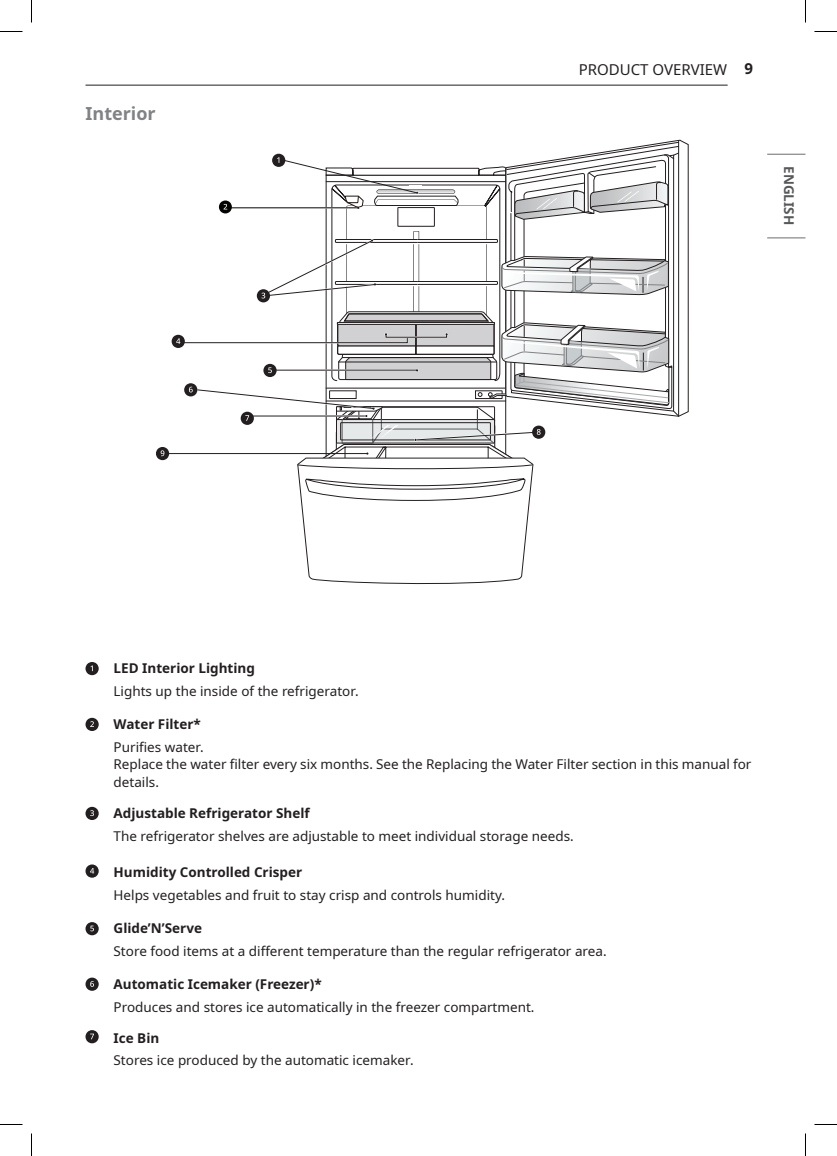
<style>
.page{position:relative;width:837px;height:1156px;background:#fff}
.page>*{position:absolute;margin:0;border:0;box-sizing:border-box;transform-origin:0 0}
.t1{font:700 18px "Noto Sans";color:#808285}
.t2{font:15px "Noto Sans";color:#231f20}
.t3{font:700 15px "Noto Sans";color:#231f20}
.t4{font:13.5px "Noto Sans";color:#231f20}
.t5{font:700 13.5px "Noto Sans";color:#231f20}
.t6{font:700 13.5px "Noto Sans";color:#57585a}
</style>
<div class="page">
<hr style="left:85px;top:85px;width:643px;height:1px;background:#231f20">
<hr style="left:767px;top:237px;width:38px;height:1px;background:#6c6d70">
<hr style="left:767px;top:154px;width:38px;height:1px;background:#6c6d70">
<svg style="left:86px;top:718px;width:13px;height:13px"></svg>
<svg style="left:86px;top:807px;width:13px;height:13px"></svg>
<svg style="left:86px;top:864px;width:13px;height:13px"></svg>
<svg style="left:86px;top:977px;width:13px;height:14px"></svg>
<svg style="left:86px;top:1030px;width:13px;height:13px"></svg>
<svg style="left:86px;top:922px;width:13px;height:13px"></svg>
<svg style="left:86px;top:662px;width:13px;height:13px"></svg>
<svg style="left:679px;top:140px;width:10px;height:277px"></svg>
<svg style="left:156px;top:140px;width:523px;height:445px"></svg>
<svg style="left:0;top:31px;width:22px;height:1px"></svg>
<svg style="left:814px;top:31px;width:23px;height:1px"></svg>
<svg style="left:0;top:1124px;width:22px;height:1px"></svg>
<svg style="left:814px;top:1124px;width:23px;height:1px"></svg>
<svg style="left:31px;top:0;width:1px;height:22px"></svg>
<svg style="left:31px;top:1133px;width:1px;height:23px"></svg>
<svg style="left:805px;top:0;width:1px;height:22px"></svg>
<svg style="left:805px;top:1133px;width:1px;height:23px"></svg>
<p class="t1" style="left:86px;top:100px;width:72px">Interior</p>
<p class="t2" style="left:579px;top:59px;width:150px">PRODUCT OVERVIEW</p>
<p class="t3" style="left:745px;top:58px;width:10px">9</p>
<p class="t6" style="left:798px;top:166px;width:60px;rotate:90deg">ENGLISH</p>
<p class="t5" style="left:114px;top:659px;width:143px">LED Interior Lighting</p>
<p class="t4" style="left:114px;top:681px;width:247px">Lights up the inside of the refrigerator.</p>
<p class="t5" style="left:114px;top:715px;width:89px">Water Filter*</p>
<p class="t4" style="left:114px;top:737px;width:92px">Purifies water.</p>
<p class="t4" style="left:114px;top:755px;width:639px">Replace the water filter every six months. See the Replacing the Water Filter section in this manual for</p>
<p class="t4" style="left:114px;top:773px;width:47px">details.</p>
<p class="t5" style="left:114px;top:804px;width:198px">Adjustable Refrigerator Shelf</p>
<p class="t4" style="left:114px;top:826px;width:462px">The refrigerator shelves are adjustable to meet individual storage needs.</p>
<p class="t5" style="left:114px;top:863px;width:190px">Humidity Controlled Crisper</p>
<p class="t4" style="left:114px;top:885px;width:393px">Helps vegetables and fruit to stay crisp and controls humidity.</p>
<p class="t5" style="left:114px;top:919px;width:90px">Glide’N’Serve</p>
<p class="t4" style="left:114px;top:941px;width:495px">Store food items at a different temperature than the regular refrigerator area.</p>
<p class="t5" style="left:114px;top:974px;width:210px">Automatic Icemaker (Freezer)*</p>
<p class="t4" style="left:114px;top:997px;width:422px">Produces and stores ice automatically in the freezer compartment.</p>
<p class="t5" style="left:114px;top:1028px;width:47px">Ice Bin</p>
<p class="t4" style="left:114px;top:1050px;width:302px">Stores ice produced by the automatic icemaker.</p>
</div>
